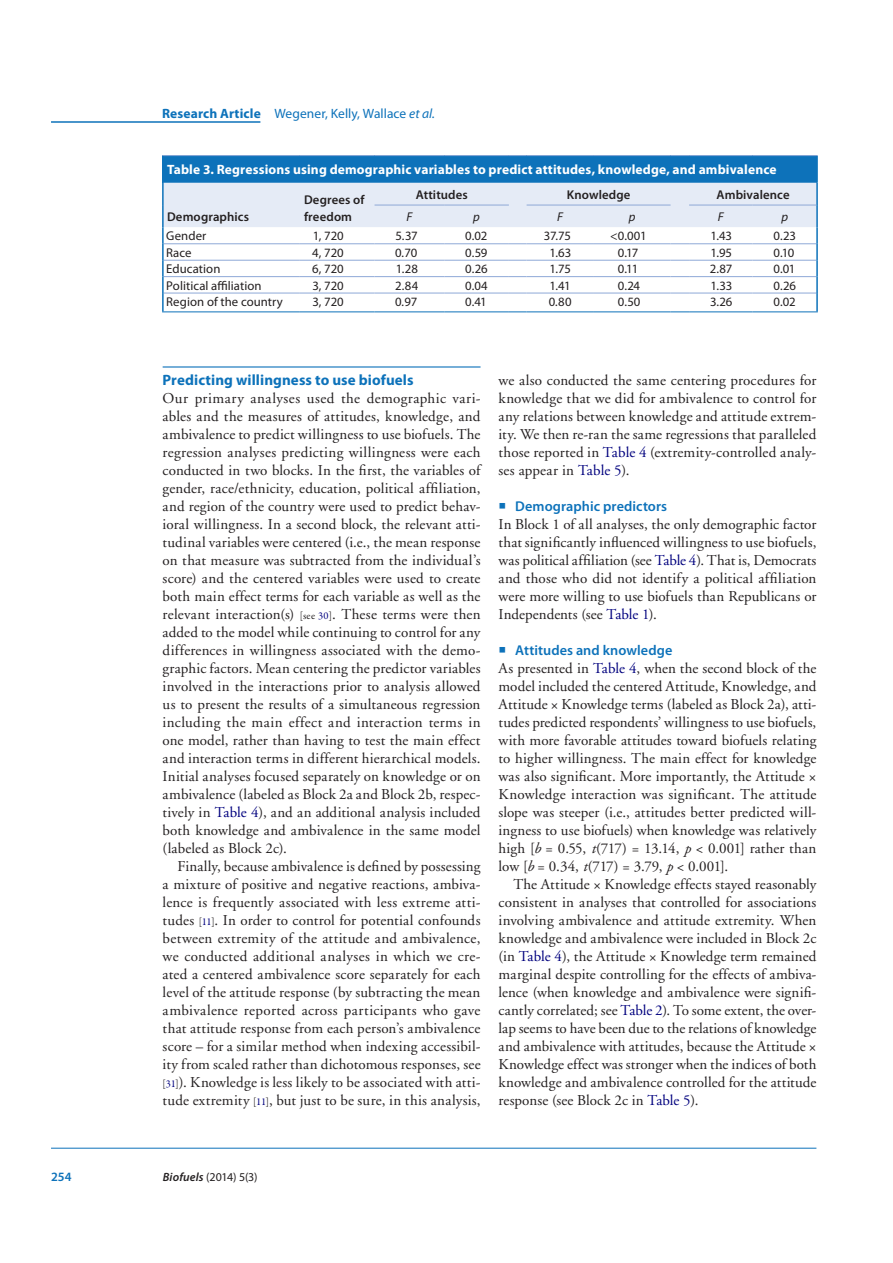
<style>
.page{position:relative;width:893px;height:1263px;background:#fff}
.page>*{position:absolute;margin:0;border:0;box-sizing:border-box;transform-origin:0 0}
.t1{font:15px/18px "Adobe Garamond";letter-spacing:.01em;color:#231f20;text-align:justify}
.t2{font:700 15px "Myriad Pro";letter-spacing:.005em;color:#0d72ba}
.t3{font:600 14.25px "Myriad Pro";letter-spacing:.005em;color:#0d72ba}
.t4{font:700 13.5px "Myriad Pro";letter-spacing:.01em;color:#fff}
.t5{font:13.5px "Myriad Pro";letter-spacing:.005em;color:#0d72ba}
.t6{font:12.75px "Myriad Pro";color:#231f20}
.t7{font:600 12.75px/16.5px "Myriad Pro";letter-spacing:.01em;color:#231f20}
.t8{font:italic 12.75px "Myriad Pro";color:#231f20}
.t9{font:600 12.75px "Myriad Pro";color:#0d72ba}
.t10{font:12px "Myriad Pro";color:#231f20}
.s1{font-weight:700}
.s2{font-style:italic}
.s3{font-family:"Garamond Premr Pro";font-size:10.5px}
.s4{font-family:"Garamond Premr Pro";font-size:10.5px;color:#00007e}
.s5{color:#00007e}
.s6{font-weight:600;font-style:italic}
</style>
<div class="page">
<hr style="left:51px;top:121px;width:209px;height:2px;background:#0d72ba">
<hr style="left:51px;top:1148px;width:765px;height:1px;background:#0d72ba">
<hr style="left:163px;top:366px;width:318px;height:2px;background:#0d72ba">
<div style="left:163px;top:156px;width:654px;height:27px;background:#0d72ba"></div>
<hr style="left:162px;top:155px;width:138px;height:1px;background:#8ea9d7">
<hr style="left:300px;top:155px;width:75px;height:1px;background:#8ea9d7">
<hr style="left:375px;top:155px;width:69px;height:1px;background:#8ea9d7">
<hr style="left:444px;top:155px;width:65px;height:1px;background:#8ea9d7">
<svg style="left:509px;top:155px;width:18px;height:1px"></svg>
<hr style="left:527px;top:155px;width:67px;height:1px;background:#8ea9d7">
<hr style="left:594px;top:155px;width:77px;height:1px;background:#8ea9d7">
<svg style="left:671px;top:155px;width:18px;height:1px"></svg>
<hr style="left:689px;top:155px;width:64px;height:1px;background:#8ea9d7">
<hr style="left:753px;top:155px;width:65px;height:1px;background:#8ea9d7">
<hr style="left:162px;top:156px;width:2px;height:27px;background:#0d72ba">
<hr style="left:816px;top:156px;width:2px;height:27px;background:#0d72ba">
<svg style="left:162px;top:183px;width:656px;height:129px"></svg>
<hr style="left:689px;top:311px;width:64px;height:1px;background:#0d72ba">
<hr style="left:753px;top:311px;width:65px;height:1px;background:#0d72ba">
<p class="t5" style="left:162px;top:105px;width:274px"><span class="s1">Research Article</span> Wegener, Kelly, Wallace <span class="s2">et al.</span></p>
<p class="t4" style="left:167px;top:162px;width:611px">Table 3. Regressions using demographic variables to predict attitudes, knowledge, and ambivalence</p>
<p class="t7" style="left:304px;top:192px;width:62px">Degrees of freedom</p>
<p class="t7" style="left:416px;top:186px;width:54px">Attitudes</p>
<p class="t7" style="left:567px;top:186px;width:65px">Knowledge</p>
<p class="t7" style="left:717px;top:186px;width:75px">Ambivalence</p>
<p class="t7" style="left:167px;top:209px;width:84px">Demographics</p>
<p class="t8" style="left:406px;top:209px;width:7px">F</p>
<p class="t8" style="left:473px;top:209px;width:8px">p</p>
<p class="t8" style="left:557px;top:209px;width:7px">F</p>
<p class="t8" style="left:629px;top:209px;width:8px">p</p>
<p class="t8" style="left:718px;top:209px;width:7px">F</p>
<p class="t8" style="left:781px;top:209px;width:8px">p</p>
<p class="t6" style="left:166px;top:228px;width:42px">Gender</p>
<p class="t6" style="left:313px;top:228px;width:32px">1, 720</p>
<p class="t6" style="left:395px;top:228px;width:24px">5.37</p>
<p class="t6" style="left:465px;top:228px;width:24px">0.02</p>
<p class="t6" style="left:544px;top:228px;width:28px">37.75</p>
<p class="t6" style="left:610px;top:228px;width:38px">&lt;0.001</p>
<p class="t6" style="left:710px;top:228px;width:23px">1.43</p>
<p class="t6" style="left:773px;top:228px;width:24px">0.23</p>
<p class="t6" style="left:166px;top:245px;width:27px">Race</p>
<p class="t6" style="left:312px;top:245px;width:33px">4, 720</p>
<p class="t6" style="left:395px;top:245px;width:24px">0<span class="s2">.</span>70</p>
<p class="t6" style="left:465px;top:245px;width:24px">0.59</p>
<p class="t6" style="left:549px;top:245px;width:23px">1.63</p>
<p class="t6" style="left:618px;top:245px;width:22px">0.17</p>
<p class="t6" style="left:710px;top:245px;width:23px">1.95</p>
<p class="t6" style="left:773px;top:245px;width:23px">0.10</p>
<p class="t6" style="left:166px;top:261px;width:56px">Education</p>
<p class="t6" style="left:312px;top:261px;width:33px">6, 720</p>
<p class="t6" style="left:396px;top:261px;width:24px">1.28</p>
<p class="t6" style="left:465px;top:261px;width:24px">0.26</p>
<p class="t6" style="left:549px;top:261px;width:23px">1.75</p>
<p class="t6" style="left:618px;top:261px;width:22px">0.11</p>
<p class="t6" style="left:710px;top:261px;width:24px">2.87</p>
<p class="t6" style="left:773px;top:261px;width:23px">0.01</p>
<p class="t6" style="left:166px;top:277px;width:97px">Political affiliation</p>
<p class="t6" style="left:312px;top:277px;width:33px">3, 720</p>
<p class="t6" style="left:395px;top:277px;width:24px">2.84</p>
<p class="t6" style="left:465px;top:277px;width:24px">0.04</p>
<p class="t6" style="left:549px;top:277px;width:23px">1.41</p>
<p class="t6" style="left:618px;top:277px;width:24px">0.24</p>
<p class="t6" style="left:710px;top:277px;width:23px">1.33</p>
<p class="t6" style="left:773px;top:277px;width:24px">0.26</p>
<p class="t6" style="left:166px;top:294px;width:118px">Region of the country</p>
<p class="t6" style="left:312px;top:294px;width:33px">3, 720</p>
<p class="t6" style="left:395px;top:294px;width:23px">0<span class="s2">.</span>97</p>
<p class="t6" style="left:465px;top:294px;width:23px">0.41</p>
<p class="t6" style="left:549px;top:294px;width:24px">0<span class="s2">.</span>80</p>
<p class="t6" style="left:618px;top:294px;width:24px">0.50</p>
<p class="t6" style="left:710px;top:294px;width:24px">3.26</p>
<p class="t6" style="left:773px;top:294px;width:24px">0.02</p>
<p class="t2" style="left:163px;top:371px;width:253px">Predicting willingness to use biofuels</p>
<p class="t1" style="left:163px;top:389px;width:319px">Our primary analyses used the demographic vari&shy;ables and the measures of attitudes, knowledge, and ambivalence to predict willingness to use biofuels. The regression analyses predicting willingness were each conducted in two blocks. In the first, the variables of gender, race/ethnicity, education, political affiliation, and region of the country were used to predict behav&shy;ioral willingness. In a second block, the relevant atti&shy;tudinal variables were centered (i.e., the mean response on that measure was subtracted from the individual’s score) and the centered variables were used to create both main effect terms for each variable as well as the relevant interaction(s) <span class="s3">[see</span> <span class="s4">30</span><span class="s3">]</span>. These terms were then added to the model while continuing to control for any differences in willingness associated with the demo&shy;graphic factors. Mean centering the predictor variables involved in the interactions prior to analysis allowed us to present the results of a simultaneous regression including the main effect and interaction terms in one model, rather than having to test the main effect and interaction terms in different hierarchical models.<br>Initial analyses focused separately on knowledge or on ambivalence (labeled as Block 2a and Block 2b, respec&shy;tively in <span class="s5">Table 4</span>), and an additional analysis included both knowledge and ambivalence in the same model (labeled as Block 2c).</p>
<p class="t1" style="left:163px;top:857px;width:319px;text-indent:15px">Finally, because ambivalence is defined by possessing a mixture of positive and negative reactions, ambiva&shy;lence is frequently associated with less extreme atti&shy;tudes <span class="s3">[</span><span class="s4">11</span><span class="s3">]</span>. In order to control for potential confounds between extremity of the attitude and ambivalence, we conducted additional analyses in which we cre&shy;ated a centered ambivalence score separately for each level of the attitude response (by subtracting the mean ambivalence reported across participants who gave that attitude response from each person’s ambivalence score – for a similar method when indexing accessibil&shy;ity from scaled rather than dichotomous responses, see <span class="s3">[</span><span class="s4">31</span><span class="s3">]</span>). Knowledge is less likely to be associated with atti&shy;tude extremity <span class="s3">[</span><span class="s4">11</span><span class="s3">]</span>, but just to be sure, in this analysis,</p>
<p class="t1" style="left:499px;top:371px;width:319px">we also conducted the same centering procedures for knowledge that we did for ambivalence to control for any relations between knowledge and attitude extrem&shy;ity. We then re-ran the same regressions that paralleled those reported in <span class="s5">Table 4</span> (extremity-controlled analy&shy;ses appear in <span class="s5">Table 5</span>).</p>
<p class="t3" style="left:515px;top:498px;width:153px">Demographic predictors</p>
<p class="t1" style="left:499px;top:515px;width:319px">In Block 1 of all analyses, the only demographic factor that significantly influenced willingness to use biofuels, was political affiliation (see <span class="s5">Table 4</span>). That is, Democrats and those who did not identify a political affiliation were more willing to use biofuels than Republicans or Independents (see <span class="s5">Table 1</span>).</p>
<p class="t3" style="left:515px;top:642px;width:159px">Attitudes and knowledge</p>
<p class="t1" style="left:499px;top:659px;width:319px">As presented in <span class="s5">Table 4</span>, when the second block of the model included the centered Attitude, Knowledge, and Attitude × Knowledge terms (labeled as Block 2a), atti&shy;tudes predicted respondents’ willingness to use biofuels, with more favorable attitudes toward biofuels relating to higher willingness. The main effect for knowledge was also significant. More importantly, the Attitude × Knowledge interaction was significant. The attitude slope was steeper (i.e., attitudes better predicted will&shy;ingness to use biofuels) when knowledge was relatively high [<span class="s2">b</span> = 0.55, <span class="s2">t</span>(717) = 13.14, <span class="s2">p</span> &lt; 0.001] rather than low [<span class="s2">b</span> = 0.34, <span class="s2">t</span>(717) = 3.79, <span class="s2">p</span> &lt; 0.001].</p>
<p class="t1" style="left:499px;top:875px;width:319px;text-indent:15px">The Attitude × Knowledge effects stayed reasonably consistent in analyses that controlled for associations involving ambivalence and attitude extremity. When knowledge and ambivalence were included in Block 2c (in <span class="s5">Table 4</span>), the Attitude × Knowledge term remained marginal despite controlling for the effects of ambiva&shy;lence (when knowledge and ambivalence were signifi&shy;cantly correlated; see <span class="s5">Table 2</span>). To some extent, the over&shy;lap seems to have been due to the relations of knowledge and ambivalence with attitudes, because the Attitude × Knowledge effect was stronger when the indices of both knowledge and ambivalence controlled for the attitude response (see Block 2c in <span class="s5">Table 5</span>).</p>
<p class="t9" style="left:51px;top:1169px;width:22px">254</p>
<p class="t10" style="left:163px;top:1169px;width:96px"><span class="s6">Biofuels</span> (2014) 5(3)</p>
</div>
